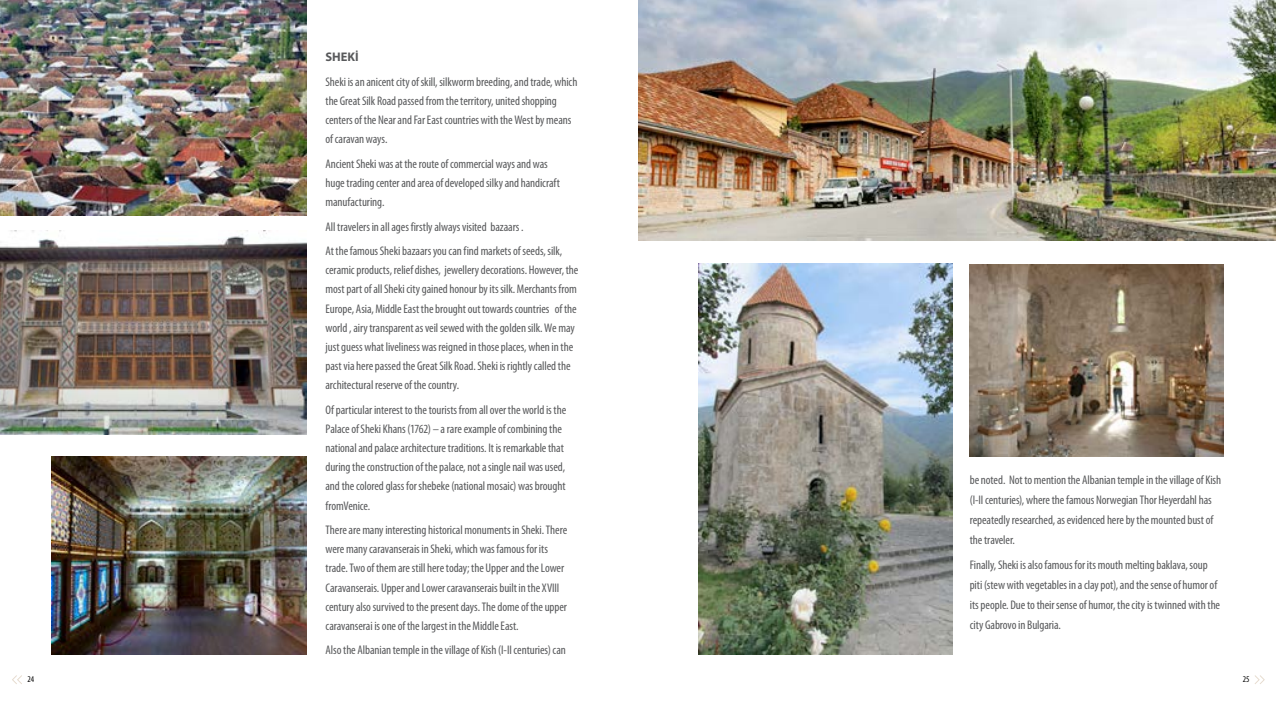
<style>
.page{position:relative;width:1276px;height:709px;background:#fff}
.page>*{position:absolute;margin:0;border:0;box-sizing:border-box;transform-origin:0 0}
.t1{font:condensed 12.5px/19.1px "Myriad Pro";letter-spacing:-.005em;color:#58595b}
.t2{font:700 12.5px "Myriad Pro";color:#58595b}
.t3{font:condensed 8.75px "Myriad Pro";color:#000}
</style>
<div class="page">
<svg style="left:1255px;top:675px;width:9px;height:9px"></svg>
<svg style="left:12px;top:675px;width:10px;height:9px"></svg>
<img style="left:698px;top:264px;width:254px;height:390px">
<img style="left:969px;top:265px;width:254px;height:192px">
<img style="left:638px;top:0;width:638px;height:241px">
<img style="left:0;top:0;width:307px;height:216px">
<img style="left:0;top:231px;width:307px;height:203px">
<img style="left:52px;top:457px;width:255px;height:197px">
<p class="t2" style="left:325px;top:49px;width:35px">SHEKİ</p>
<p class="t1" style="left:325px;top:72px;width:253px">Sheki is an anicent city of skill, silkworm breeding, and trade, which the Great Silk Road passed from the territory, united shopping centers of the Near and Far East countries with the West by means of caravan ways.</p>
<p class="t1" style="left:325px;top:154px;width:236px">Ancient Sheki was at the route of commercial ways and was huge trading center and area of developed silky and handicraft manufacturing.</p>
<p class="t1" style="left:325px;top:214px;width:238px;line-height:24.5px">All travelers in all ages firstly always visited bazaars .<br>At the famous Sheki bazaars you can find markets of seeds, silk,</p>
<p class="t1" style="left:325px;top:260px;width:254px">ceramic products, relief dishes, jewellery decorations. However, the most part of all Sheki city gained honour by its silk. Merchants from Europe, Asia, Middle East the brought out towards countries of the world , airy transparent as veil sewed with the golden silk. We may just guess what liveliness was reigned in those places, when in the past via here passed the Great Silk Road. Sheki is rightly called the architectural reserve of the country.</p>
<p class="t1" style="left:325px;top:400px;width:242px">Of particular interest to the tourists from all over the world is the Palace of Sheki Khans (1762) – a rare example of combining the national and palace architecture traditions. It is remarkable that during the construction of the palace, not a single nail was used, and the colored glass for shebeke (national mosaic) was brought fromVenice.</p>
<p class="t1" style="left:325px;top:520px;width:243px">There are many interesting historical monuments in Sheki. There were many caravanserais in Sheki, which was famous for its trade. Two of them are still here today; the Upper and the Lower Caravanserais. Upper and Lower caravanserais built in the XVIII century also survived to the present days. The dome of the upper caravanserai is one of the largest in the Middle East.</p>
<p class="t1" style="left:325px;top:640px;width:242px">Also the Albanian temple in the village of Kish (I-II centuries) can</p>
<p class="t1" style="left:969px;top:470px;width:253px;line-height:20px">be noted. Not to mention the Albanian temple in the village of Kish (I-II centuries), where the famous Norwegian Thor Heyerdahl has repeatedly researched, as evidenced here by the mounted bust of the traveler.</p>
<p class="t1" style="left:969px;top:555px;width:252px;line-height:20px">Finally, Sheki is also famous for its mouth melting baklava, soup piti (stew with vegetables in a clay pot), and the sense of humor of its people. Due to their sense of humor, the city is twinned with the city Gabrovo in Bulgaria.</p>
<p class="t3" style="left:28px;top:674px;width:8px">24</p>
<p class="t3" style="left:1242px;top:674px;width:8px">25</p>
</div>
